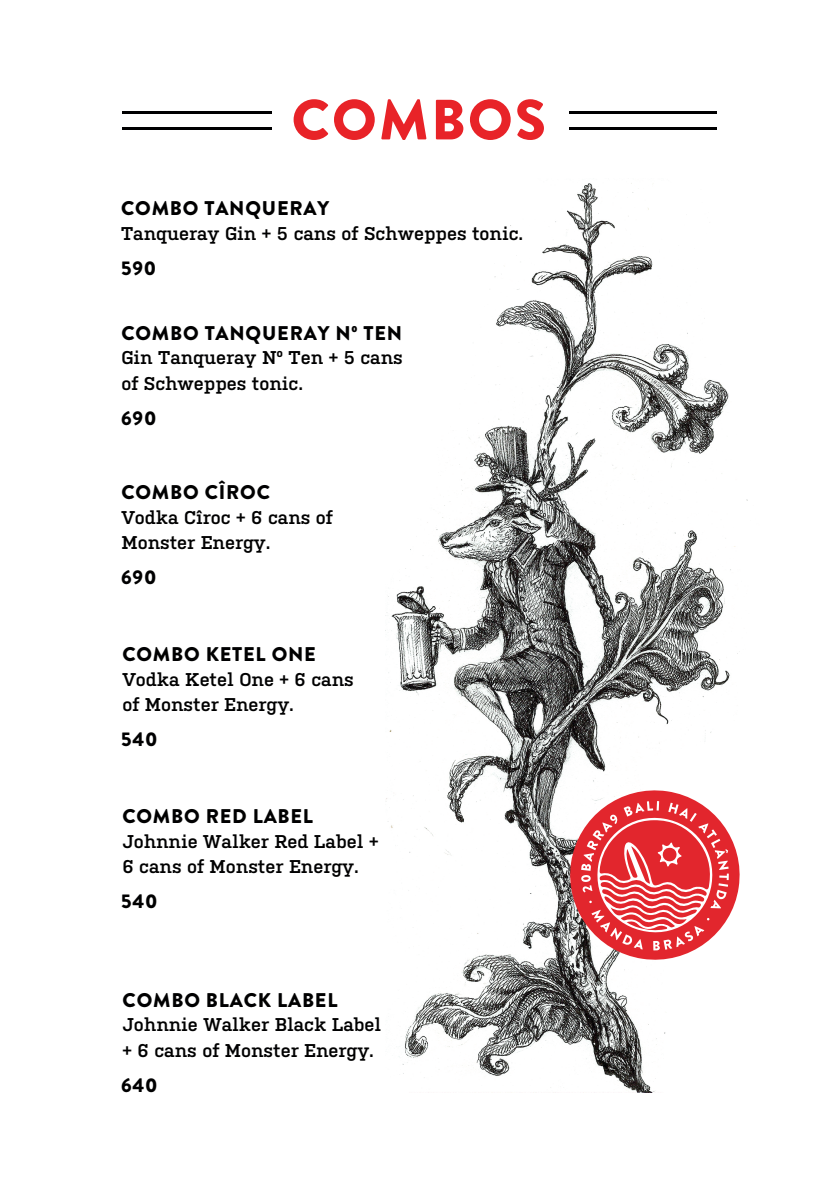
<style>
.page{position:relative;width:840px;height:1191px;background:#fff}
.page>*{position:absolute;margin:0;border:0;box-sizing:border-box;transform-origin:0 0}
.t1{font:900 56.6px "Brandon Grotesque";letter-spacing:.04em;color:#e82328}
.t2{font:900 19.8px "Brandon Grotesque";letter-spacing:.04em;color:#000001}
.t3{font:600 18.4px/25.6px "Kulturista";color:#000001}
</style>
<div class="page">
<img style="left:385px;top:183px;width:363px;height:909px">
<svg style="left:564px;top:784px;width:181px;height:181px"></svg>
<hr style="left:122px;top:127px;width:595px;height:2px;background:#000001">
<hr style="left:122px;top:111px;width:595px;height:3px;background:#000001">
<div style="left:271px;top:107px;width:297px;height:26px;background:#fff"></div>
<h1 class="t1" style="left:291px;top:80px;width:256px">COMBOS</h1>
<p class="t2" style="left:121px;top:194px;width:209px">COMBO TANQUERAY</p>
<p class="t3" style="left:121px;top:220px;width:403px">Tanqueray Gin + 5 cans of Schweppes tonic.</p>
<p class="t2" style="left:121px;top:254px;width:37px">590</p>
<p class="t2" style="left:121px;top:319px;width:282px">COMBO TANQUERAY Nº TEN</p>
<p class="t3" style="left:121px;top:345px;width:283px">Gin Tanqueray Nº Ten + 5 cans of Schweppes tonic.</p>
<p class="t2" style="left:121px;top:404px;width:37px">690</p>
<p class="t2" style="left:121px;top:478px;width:150px">COMBO CÎROC</p>
<p class="t3" style="left:121px;top:504px;width:213px">Vodka Cîroc + 6 cans of<br>Monster Energy.</p>
<p class="t2" style="left:121px;top:563px;width:37px">690</p>
<p class="t2" style="left:122px;top:640px;width:195px">COMBO KETEL ONE</p>
<p class="t3" style="left:122px;top:666px;width:233px">Vodka Ketel One + 6 cans of Monster Energy.</p>
<p class="t2" style="left:121px;top:725px;width:38px">540</p>
<p class="t2" style="left:122px;top:802px;width:192px">COMBO RED LABEL</p>
<p class="t3" style="left:122px;top:828px;width:257px">Johnnie Walker Red Label +<br>6 cans of Monster Energy.</p>
<p class="t2" style="left:121px;top:887px;width:38px">540</p>
<p class="t2" style="left:122px;top:986px;width:216px">COMBO BLACK LABEL</p>
<p class="t3" style="left:122px;top:1012px;width:260px">Johnnie Walker Black Label + 6 cans of Monster Energy.</p>
<p class="t2" style="left:121px;top:1071px;width:38px">640</p>
</div>
